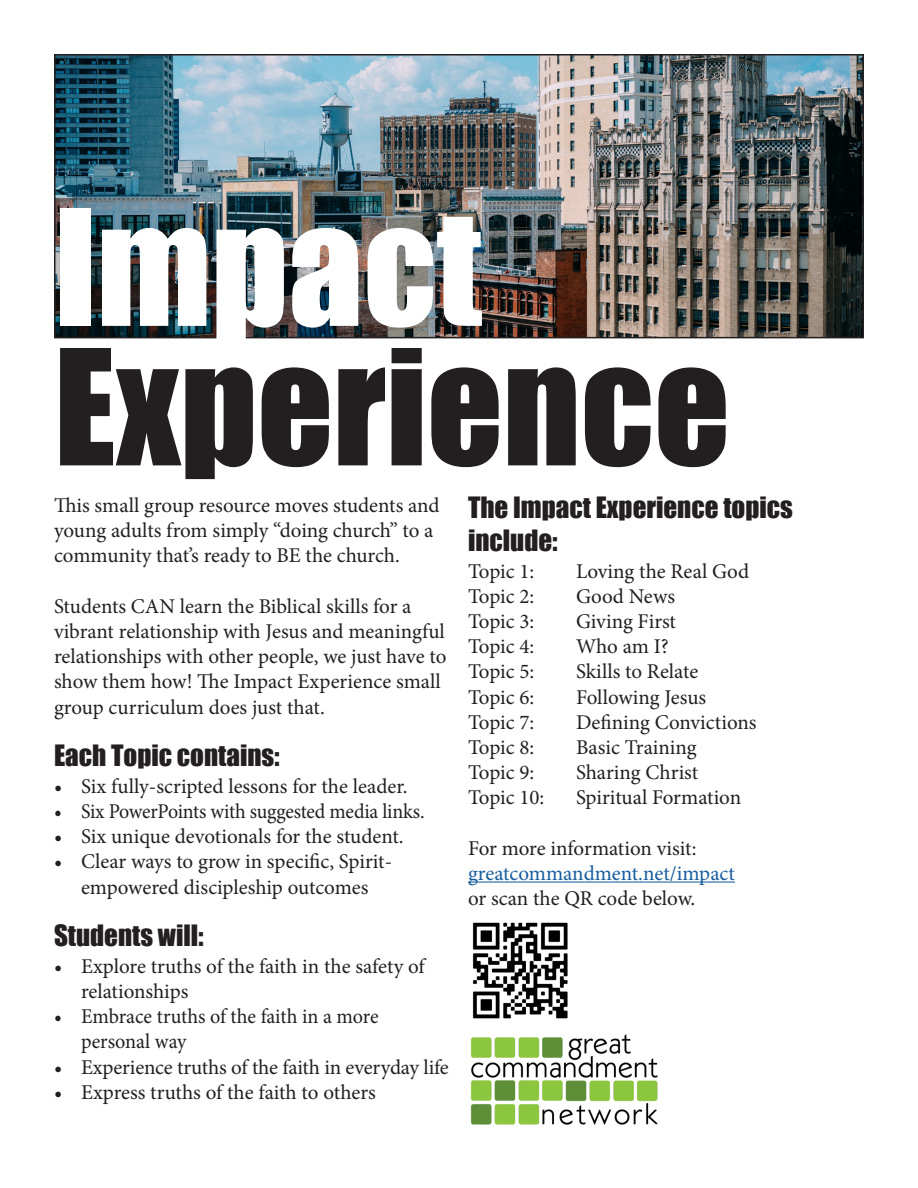
<style>
.page{position:relative;width:918px;height:1188px;background:#fff}
.page>*{position:absolute;margin:0;border:0;box-sizing:border-box;transform-origin:0 0}
.t1{font:148.5px "Impact";color:#231f20}
.t2{font:148.5px "Impact";color:#fff}
.t3{font:27px/32.4px "Impact";color:#231f20}
.t4{font:21px/25.2px "Minion Pro";letter-spacing:-.005em;color:#231f20}
.t5{font:21px/25.2px "Minion Pro";letter-spacing:-.005em;color:#175d9e}
.t6{font:21px/25.2px "Minion Pro";letter-spacing:-.005em;color:#231f20;scale:.96 1}
.t7{font:21px "Minion Pro";letter-spacing:-.005em;color:#231f20;scale:.95 1}
.s1{color:#231f20}
</style>
<div class="page">
<img style="left:57px;top:57px;width:804px;height:278px">
<div style="left:54px;top:54px;width:810px;height:284px;border:2px solid #231f20"></div>
<hr style="left:468px;top:882px;width:267px;height:1px;background:#175d9e">
<img style="left:470px;top:1034px;width:188px;height:91px">
<img style="left:472px;top:922px;width:96px;height:97px">
<p class="t2" style="left:54px;top:152px;width:429px">Impact</p>
<p class="t1" style="left:54px;top:292px;width:677px">Experience</p>
<p class="t4" style="left:54px;top:493px;width:387px">This small group resource moves students and young adults from simply “doing church” to a community that’s ready to BE the church.</p>
<p class="t4" style="left:54px;top:594px;width:394px">Students CAN learn the Biblical skills for a vibrant relationship with Jesus and meaningful relationships with other people, we just have to show them how! The Impact Experience small group curriculum does just that.</p>
<p class="t3" style="left:54px;top:738px;width:227px">Each Topic contains:</p>
<p class="t4" style="left:54px;top:774px;width:355px">• Six fully-scripted lessons for the leader.</p>
<p class="t7" style="left:54px;top:797px;width:392px">• Six PowerPoints with suggested media links.</p>
<p class="t4" style="left:54px;top:824px;width:351px">• Six unique devotionals for the student.</p>
<p class="t4" style="left:54px;top:849px;width:340px;text-align:center">• Clear ways to grow in specific, Spirit&shy;empowered discipleship outcomes</p>
<p class="t3" style="left:54px;top:918px;width:151px">Students will:</p>
<p class="t4" style="left:81px;top:954px;width:345px;text-indent:-27px">• Explore truths of the faith in the safety of relationships</p>
<p class="t6" style="left:81px;top:1004px;width:312px;text-indent:-27px">• Embrace truths of the faith in a more personal way</p>
<p class="t4" style="left:54px;top:1054px;width:396px">• Experience truths of the faith in everyday life</p>
<p class="t4" style="left:54px;top:1080px;width:323px">• Express truths of the faith to others</p>
<p class="t3" style="left:468px;top:491px;width:326px">The Impact Experience topics include:</p>
<p class="t4" style="left:468px;top:558px;width:68px">Topic 1:</p>
<p class="t4" style="left:576px;top:558px;width:175px">Loving the Real God</p>
<p class="t4" style="left:468px;top:584px;width:68px">Topic 2:</p>
<p class="t4" style="left:576px;top:584px;width:101px">Good News</p>
<p class="t4" style="left:468px;top:609px;width:68px">Topic 3:</p>
<p class="t4" style="left:576px;top:609px;width:102px">Giving First</p>
<p class="t4" style="left:468px;top:634px;width:68px">Topic 4:</p>
<p class="t4" style="left:576px;top:634px;width:94px">Who am I?</p>
<p class="t4" style="left:468px;top:659px;width:68px">Topic 5:</p>
<p class="t4" style="left:576px;top:659px;width:124px">Skills to Relate</p>
<p class="t4" style="left:468px;top:684px;width:68px">Topic 6:</p>
<p class="t4" style="left:576px;top:684px;width:132px">Following Jesus</p>
<p class="t4" style="left:468px;top:710px;width:68px">Topic 7:</p>
<p class="t4" style="left:576px;top:710px;width:182px">Defining Convictions</p>
<p class="t4" style="left:468px;top:735px;width:68px">Topic 8:</p>
<p class="t4" style="left:576px;top:735px;width:122px">Basic Training</p>
<p class="t4" style="left:468px;top:760px;width:68px">Topic 9:</p>
<p class="t4" style="left:576px;top:760px;width:124px">Sharing Christ</p>
<p class="t4" style="left:468px;top:785px;width:78px">Topic 10:</p>
<p class="t4" style="left:576px;top:785px;width:167px">Spiritual Formation</p>
<p class="t5" style="left:468px;top:836px;width:268px"><span class="s1">For more information visit: </span>greatcommandment.net/impact</p>
<p class="t4" style="left:468px;top:886px;width:229px">or scan the QR code below.</p>
</div>
